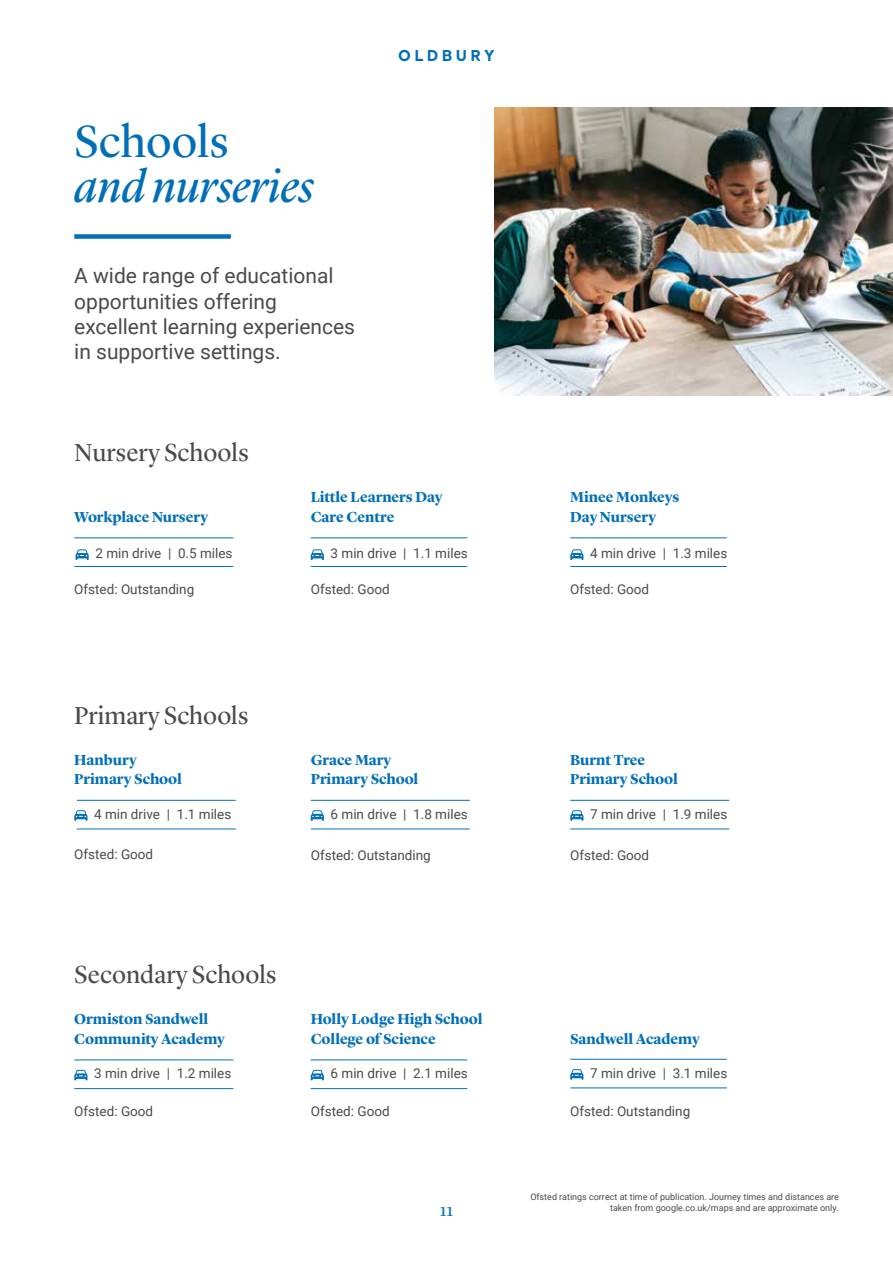
<style>
.page{position:relative;width:893px;height:1263px;background:#fff}
.page>*{position:absolute;margin:0;border:0;box-sizing:border-box;transform-origin:0 0}
.t1{font:italic 46.5px "Lyon Display";color:#006fb8}
.t2{font:46.5px "Lyon Display";color:#006fb8}
.t3{font:25.5px "Lyon Display";color:#4a4a49}
.t4{font:21px/25.2px "Roboto";color:#4a4a49}
.t5{font:18px "Lyon Display";color:#006fb8}
.t6{font:700 15px/19.5px "Lyon Display";color:#006fb8}
.t7{font:700 15px "Santral";letter-spacing:.225em;color:#006fb8}
.t8{font:13.5px "Roboto";color:#4a4a49}
.t9{font:9px/10.8px "Roboto";color:#4a4a49;text-align:right}
</style>
<div class="page">
<svg style="left:76px;top:549px;width:13px;height:11px"></svg>
<hr style="left:74px;top:537px;width:159px;height:1px;background:#006fb8">
<hr style="left:74px;top:566px;width:159px;height:1px;background:#006fb8">
<svg style="left:74px;top:810px;width:13px;height:11px"></svg>
<hr style="left:77px;top:800px;width:159px;height:1px;background:#006fb8">
<hr style="left:77px;top:829px;width:159px;height:1px;background:#006fb8">
<svg style="left:74px;top:1070px;width:13px;height:10px"></svg>
<hr style="left:74px;top:1059px;width:159px;height:1px;background:#006fb8">
<hr style="left:74px;top:1088px;width:159px;height:1px;background:#006fb8">
<svg style="left:311px;top:549px;width:13px;height:11px"></svg>
<hr style="left:311px;top:537px;width:156px;height:1px;background:#006fb8">
<hr style="left:311px;top:566px;width:156px;height:1px;background:#006fb8">
<svg style="left:311px;top:810px;width:13px;height:11px"></svg>
<hr style="left:311px;top:800px;width:159px;height:1px;background:#006fb8">
<hr style="left:311px;top:829px;width:159px;height:1px;background:#006fb8">
<svg style="left:311px;top:1070px;width:13px;height:10px"></svg>
<hr style="left:311px;top:1059px;width:156px;height:1px;background:#006fb8">
<hr style="left:311px;top:1088px;width:156px;height:1px;background:#006fb8">
<svg style="left:570px;top:549px;width:13px;height:11px"></svg>
<hr style="left:570px;top:537px;width:157px;height:1px;background:#006fb8">
<hr style="left:570px;top:566px;width:157px;height:1px;background:#006fb8">
<svg style="left:570px;top:810px;width:13px;height:11px"></svg>
<hr style="left:570px;top:800px;width:159px;height:1px;background:#006fb8">
<hr style="left:570px;top:829px;width:159px;height:1px;background:#006fb8">
<svg style="left:570px;top:1069px;width:13px;height:11px"></svg>
<hr style="left:570px;top:1059px;width:157px;height:1px;background:#006fb8">
<hr style="left:570px;top:1087px;width:157px;height:1px;background:#006fb8">
<img style="left:495px;top:107px;width:398px;height:289px">
<div style="left:74px;top:234px;width:157px;height:5px;background:#006fb8"></div>
<h1 class="t2" style="left:74px;top:106px;width:156px">Schools</h1>
<h1 class="t1" style="left:74px;top:151px;width:241px">and nurseries</h1>
<h3 class="t4" style="left:74px;top:263px;width:282px">A wide range of educational opportunities offering excellent learning experiences in supportive settings.</h3>
<h2 class="t3" style="left:74px;top:433px;width:176px">Nursery Schools</h2>
<p class="t7" style="left:398px;top:45px;width:98px">OLDBURY</p>
<p class="t6" style="left:74px;top:505px;width:135px">Workplace Nursery</p>
<p class="t8" style="left:95px;top:544px;width:139px">2 min drive | 0.5 miles</p>
<p class="t8" style="left:74px;top:580px;width:121px">Ofsted: Outstanding</p>
<p class="t6" style="left:311px;top:486px;width:133px">Little Learners Day<br>Care Centre</p>
<p class="t8" style="left:331px;top:544px;width:139px">3 min drive | 1.1 miles</p>
<p class="t8" style="left:311px;top:580px;width:80px">Ofsted: Good</p>
<p class="t6" style="left:570px;top:486px;width:111px">Minee Monkeys<br>Day Nursery</p>
<p class="t8" style="left:590px;top:544px;width:139px">4 min drive | 1.3 miles</p>
<p class="t8" style="left:570px;top:580px;width:80px">Ofsted: Good</p>
<h2 class="t3" style="left:74px;top:696px;width:176px">Primary Schools</h2>
<p class="t6" style="left:74px;top:748px;width:109px">Hanbury<br>Primary School</p>
<p class="t6" style="left:311px;top:748px;width:109px">Grace Mary<br>Primary School</p>
<p class="t6" style="left:570px;top:748px;width:109px">Burnt Tree<br>Primary School</p>
<p class="t8" style="left:94px;top:804px;width:139px">4 min drive | 1.1 miles</p>
<p class="t8" style="left:331px;top:804px;width:139px">6 min drive | 1.8 miles</p>
<p class="t8" style="left:590px;top:804px;width:139px">7 min drive | 1.9 miles</p>
<p class="t8" style="left:74px;top:845px;width:80px">Ofsted: Good</p>
<p class="t8" style="left:311px;top:846px;width:121px">Ofsted: Outstanding</p>
<p class="t8" style="left:570px;top:846px;width:80px">Ofsted: Good</p>
<h2 class="t3" style="left:74px;top:955px;width:204px">Secondary Schools</h2>
<p class="t6" style="left:74px;top:1008px;width:152px">Ormiston Sandwell<br>Community Academy</p>
<p class="t6" style="left:311px;top:1008px;width:173px">Holly Lodge High School<br>College of Science</p>
<p class="t6" style="left:570px;top:1028px;width:131px">Sandwell Academy</p>
<p class="t8" style="left:94px;top:1064px;width:139px">3 min drive | 1.2 miles</p>
<p class="t8" style="left:331px;top:1064px;width:139px">6 min drive | 2.1 miles</p>
<p class="t8" style="left:590px;top:1063px;width:139px">7 min drive | 3.1 miles</p>
<p class="t8" style="left:74px;top:1102px;width:80px">Ofsted: Good</p>
<p class="t8" style="left:311px;top:1102px;width:80px">Ofsted: Good</p>
<p class="t8" style="left:570px;top:1102px;width:121px">Ofsted: Outstanding</p>
<h3 class="t5" style="left:440px;top:1196px;width:15px">11</h3>
<p class="t9" style="left:530px;top:1191px;width:310px">Ofsted ratings correct at time of publication. Journey times and distances are taken from google.co.uk/maps and are approximate only.</p>
</div>
